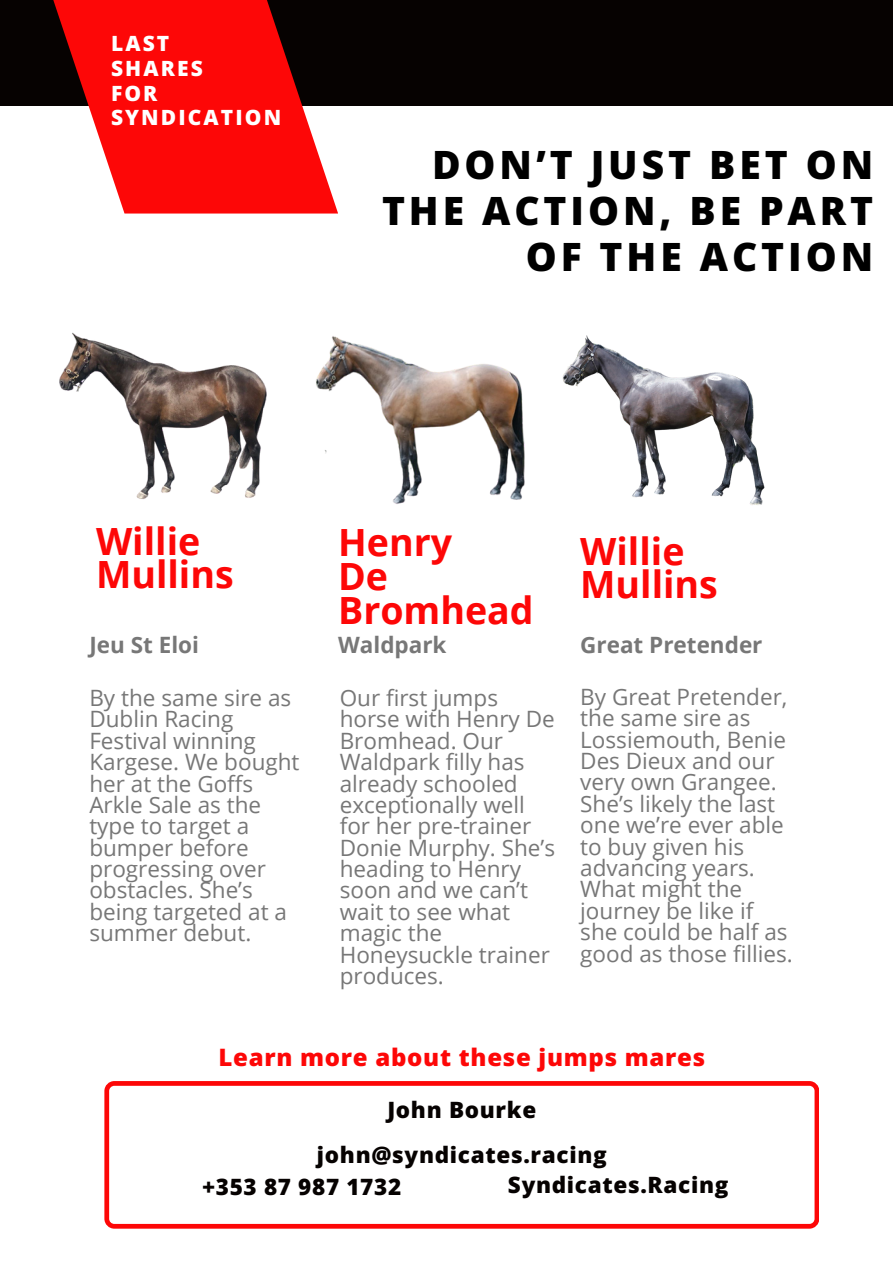
<style>
.page{position:relative;width:894px;height:1264px;background:#fff}
.page>*{position:absolute;margin:0;border:0;box-sizing:border-box;transform-origin:0 0}
.t1{font:800 39px/46.2px "Open Sans";letter-spacing:.1em;color:#000;text-align:right}
.t2{font:700 37.5px/33.8px "Open Sans";color:#fd0707}
.t3{font:800 24px "Open Sans";letter-spacing:.03em;color:#fd0707}
.t4{font:22.5px/21.3px "Open Sans";color:#777}
.t5{font:800 22.5px "Open Sans";letter-spacing:.03em;color:#060201}
.t6{font:700 22.5px "Open Sans";color:#777}
.t7{font:800 21px "Open Sans";letter-spacing:.1em;color:#fff}
</style>
<div class="page">
<div style="left:0;top:0;width:893px;height:105px;background:#060201"></div>
<svg style="left:54px;top:0;width:284px;height:213px;fill:#fd0707"></svg>
<img style="left:59px;top:332px;width:208px;height:167px">
<img style="left:316px;top:336px;width:209px;height:168px">
<img style="left:562px;top:335px;width:203px;height:170px">
<svg style="left:104px;top:1081px;width:714px;height:147px"></svg>
<svg style="left:154px;top:1151px;width:33px;height:33px"></svg>
<svg style="left:460px;top:1149px;width:35px;height:35px"></svg>
<h3 class="t7" style="left:111px;top:29px;width:60px">LAST</h3>
<h3 class="t7" style="left:111px;top:53px;width:93px">SHARES</h3>
<h3 class="t7" style="left:111px;top:78px;width:48px">FOR</h3>
<h4 class="t7" style="left:111px;top:103px;width:172px">SYNDICATION</h4>
<h2 class="t1" style="left:382px;top:140px;width:492px">DON’T JUST BET ON<br>THE ACTION, BE PART<br>OF THE ACTION</h2>
<p class="t2" style="left:96px;top:523px;width:139px">Willie<br>Mullins</p>
<h1 class="t2" style="left:338px;top:525px;width:197px">Henry<br>De<br>Bromhead</h1>
<p class="t2" style="left:580px;top:533px;width:139px">Willie<br>Mullins</p>
<p class="t6" style="left:89px;top:629px;width:111px">Jeu St Eloi</p>
<p class="t4" style="left:89px;top:686px;width:212px">By the same sire as<br>Dublin Racing<br>Festival winning<br>Kargese. We bought her at the Goffs<br>Arkle Sale as the type to target a bumper before progressing over obstacles. She’s being targeted at a summer debut.</p>
<h2 class="t6" style="left:338px;top:629px;width:110px">Waldpark</h2>
<h2 class="t6" style="left:580px;top:629px;width:184px">Great Pretender</h2>
<p class="t4" style="left:339px;top:686px;width:217px">Our first jumps horse with Henry De<br>Bromhead. Our<br>Waldpark filly has already schooled exceptionally well for her pre-trainer<br>Donie Murphy. She’s heading to Henry soon and we can’t wait to see what magic the<br>Honeysuckle trainer produces.</p>
<p class="t4" style="left:580px;top:685px;width:214px">By Great Pretender, the same sire as<br>Lossiemouth, Benie<br>Des Dieux and our very own Grangee.<br>She’s likely the last one we’re ever able to buy given his advancing years.<br>What might the journey be like if she could be half as good as those fillies.</p>
<h3 class="t3" style="left:218px;top:1039px;width:488px">Learn more about these jumps mares</h3>
<h4 class="t5" style="left:387px;top:1094px;width:150px">John Bourke</h4>
<h4 class="t5" style="left:317px;top:1139px;width:291px">john@syndicates.racing</h4>
<h3 class="t5" style="left:202px;top:1171px;width:201px">+353 87 987 1732</h3>
<h3 class="t5" style="left:508px;top:1168px;width:222px">Syndicates.Racing</h3>
</div>
